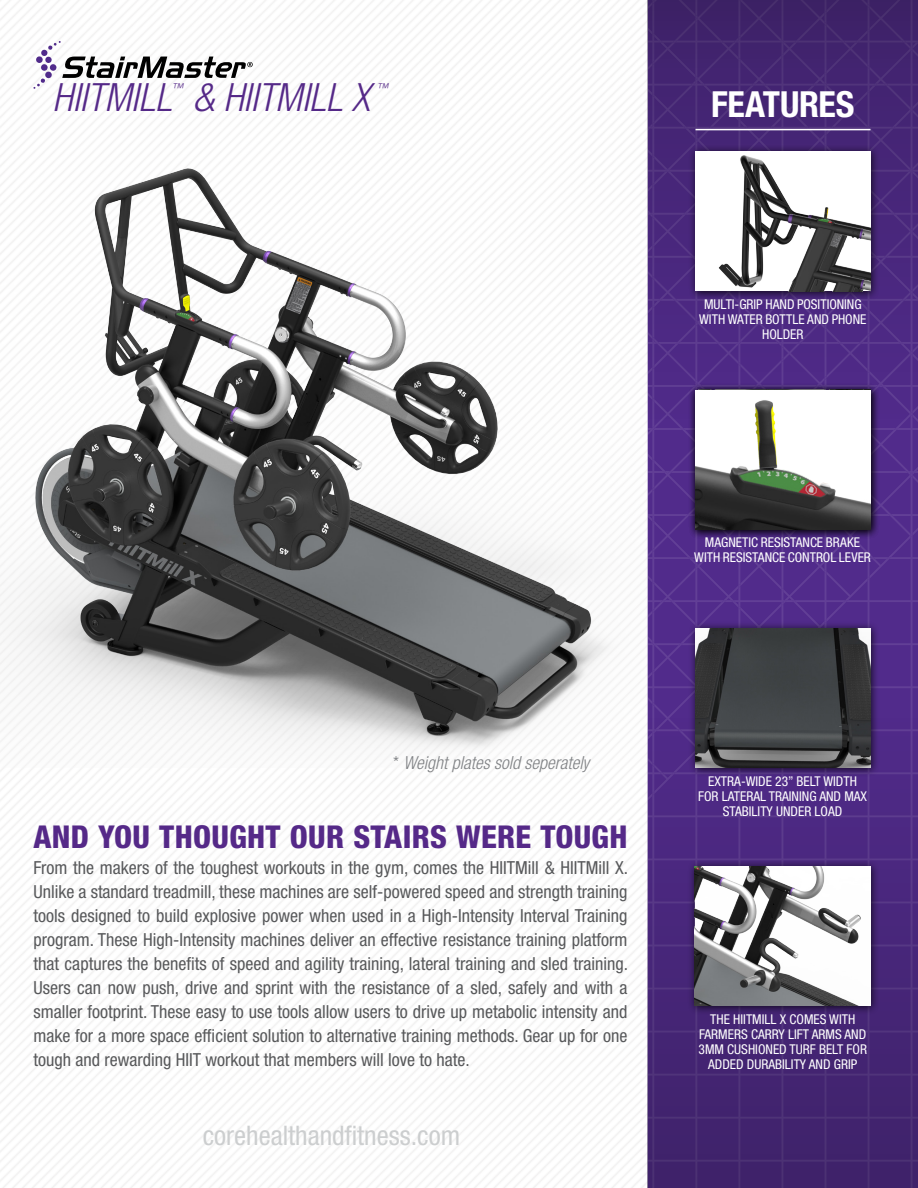
<style>
.page{position:relative;width:918px;height:1188px;background:#fff}
.page>*{position:absolute;margin:0;border:0;box-sizing:border-box;transform-origin:0 0}
.t1{font:italic 300 condensed 39px "Helvetica Neue LT Std";color:#552988}
.t2{font:700 condensed 36px "Helvetica Neue LT Std";letter-spacing:-.01em;color:#fff}
.t3{font:800 condensed 31.5px "Helvetica Neue LT Std";letter-spacing:.01em;color:#552988}
.t4{font:condensed 27px "Helvetica Neue LT Std";color:#cccecf}
.t5{font:condensed 18px/24px "Helvetica Neue LT Std";color:#58595b;text-align:justify}
.t6{font:italic 300 condensed 18px "Helvetica Neue LT Std";color:#808285}
.t7{font:condensed 13.5px/15px "Helvetica Neue LT Std";color:#fff;text-align:center}
.t8{font:italic 300 condensed 12.3px "Helvetica Neue LT Std";color:#552988}
.s1{font-style:normal}
</style>
<div class="page">
<img style="left:0;top:0;width:648px;height:1188px">
<img style="left:0;top:136px;width:648px;height:631px">
<svg style="left:648px;top:0;width:270px;height:1188px;background:#4a297c"></svg>
<div style="left:688px;top:145px;width:192px;height:156px;background:#000;opacity:.75"></div>
<img style="left:695px;top:152px;width:176px;height:139px">
<div style="left:688px;top:621px;width:192px;height:156px;background:#000;opacity:.75"></div>
<img style="left:695px;top:628px;width:176px;height:140px">
<div style="left:688px;top:859px;width:192px;height:156px;background:#000;opacity:.75"></div>
<img style="left:695px;top:866px;width:175px;height:140px">
<hr style="left:696px;top:129px;width:174px;height:1px;background:#fff">
<svg style="left:33px;top:41px;width:220px;height:48px"></svg>
<div style="left:688px;top:383px;width:192px;height:156px;background:#000;opacity:.75"></div>
<svg style="left:695px;top:390px;width:176px;height:139px"></svg>
<h1 class="t1" style="left:53px;top:75px;width:121px">HIITMILL</h1>
<p class="t8" style="left:172px;top:81px;width:14px">™</p>
<h1 class="t1" style="left:193px;top:75px;width:178px">&amp; HIITMILL X</h1>
<p class="t8" style="left:376px;top:81px;width:14px">™</p>
<h2 class="t2" style="left:711px;top:83px;width:145px">FEATURES</h2>
<p class="t7" style="left:699px;top:296px;width:169px">MULTI-GRIP HAND POSITIONING<br>WITH WATER BOTTLE AND PHONE<br>HOLDER</p>
<p class="t7" style="left:694px;top:535px;width:178px">MAGNETIC RESISTANCE BRAKE<br>WITH RESISTANCE CONTROL LEVER</p>
<p class="t6" style="left:393px;top:752px;width:198px"><span class="s1">*</span> Weight plates sold seperately</p>
<h3 class="t3" style="left:33px;top:818px;width:596px">AND YOU THOUGHT OUR STAIRS WERE TOUGH</h3>
<p class="t5" style="left:33px;top:856px;width:596px">From the makers of the toughest workouts in the gym, comes the HIITMill &amp; HIITMill X.<br>Unlike a standard treadmill, these machines are self-powered speed and strength training tools designed to build explosive power when used in a High-Intensity Interval Training program. These High-Intensity machines deliver an effective resistance training platform that captures the benefits of speed and agility training, lateral training and sled training.<br>Users can now push, drive and sprint with the resistance of a sled, safely and with a smaller footprint. These easy to use tools allow users to drive up metabolic intensity and make for a more space efficient solution to alternative training methods. Gear up for one tough and rewarding HIIT workout that members will love to hate.</p>
<h3 class="t4" style="left:203px;top:1120px;width:259px">corehealthandfitness.com</h3>
<p class="t7" style="left:698px;top:773px;width:171px">EXTRA-WIDE 23” BELT WIDTH<br>FOR LATERAL TRAINING AND MAX<br>STABILITY UNDER LOAD</p>
<p class="t7" style="left:699px;top:1012px;width:170px">THE HIITMILL X COMES WITH<br>FARMERS CARRY LIFT ARMS AND<br>3MM CUSHIONED TURF BELT FOR<br>ADDED DURABILITY AND GRIP</p>
</div>
